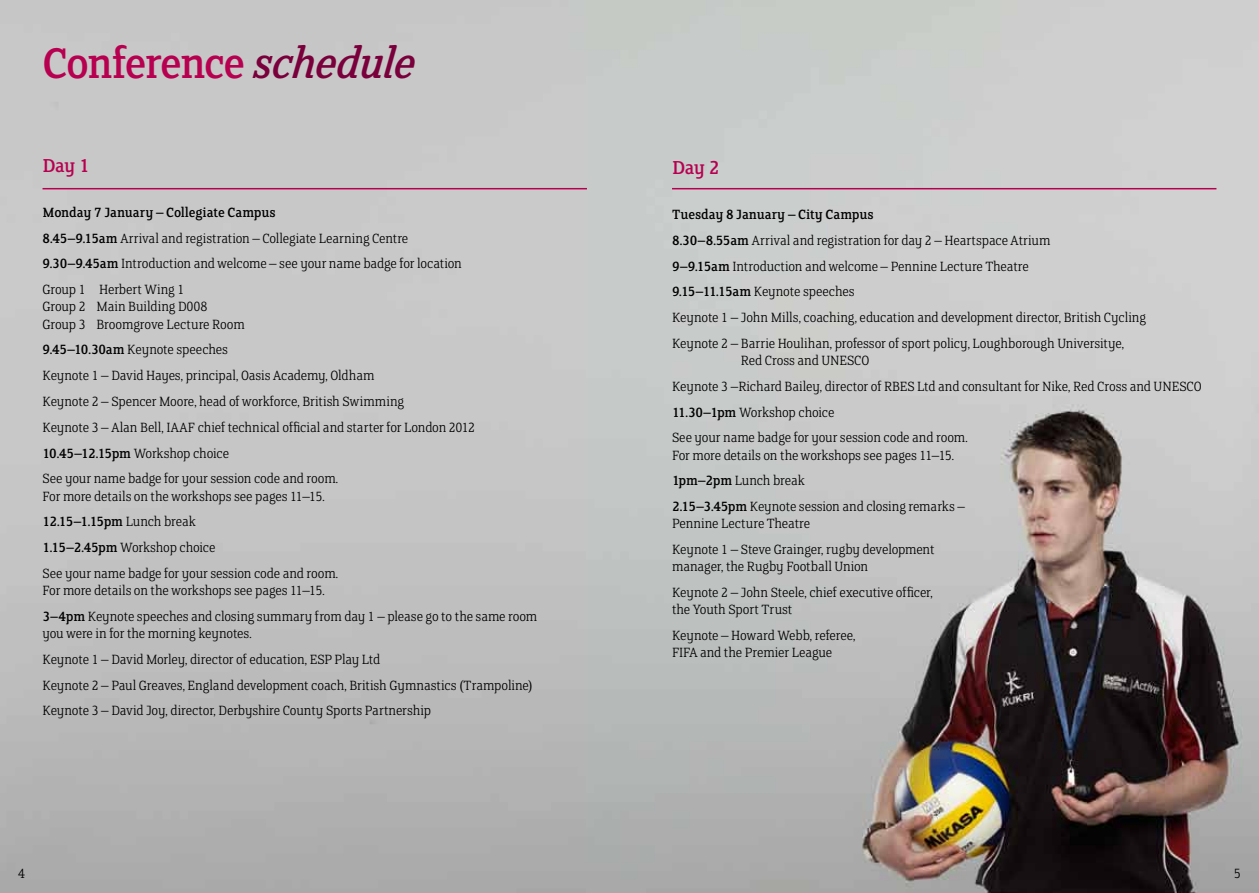
<style>
.page{position:relative;width:1259px;height:893px;background:#fff}
.page>*{position:absolute;margin:0;border:0;box-sizing:border-box;transform-origin:0 0}
.t1{font:48px "FS Clerkenwell";letter-spacing:-.035em;color:#b70050}
.t2{font:21px "FS Clerkenwell";letter-spacing:-.025em;color:#b70050}
.t3{font:300 15px/25.8px "FS Clerkenwell";letter-spacing:-.005em;color:#000}
.s1{font-style:italic;color:#7a003c}
.s2{font-weight:400}
</style>
<div class="page">
<img style="left:0;top:0;width:1259px;height:893px">
<hr style="left:43px;top:188px;width:544px;height:1px;background:#b70050">
<hr style="left:672px;top:188px;width:544px;height:1px;background:#b70050">
<h1 class="t1" style="left:43px;top:40px;width:375px">Conference <span class="s1">schedule</span></h1>
<h2 class="t2" style="left:43px;top:155px;width:49px">Day 1</h2>
<p class="t3" style="left:43px;top:199px;width:421px"><span class="s2">Monday 7 January – Collegiate Campus<br>8.45–9.15am</span> Arrival and registration – Collegiate Learning Centre <span class="s2">9.30–9.45am</span> Introduction and welcome – see your name badge for location Group 1 Herbert Wing 1</p>
<p class="t3" style="left:43px;top:298px;width:204px;line-height:17.2px">Group 2 Main Building D008<br>Group 3 Broomgrove Lecture Room</p>
<p class="t3" style="left:43px;top:337px;width:434px"><span class="s2">9.45–10.30am</span> Keynote speeches<br>Keynote 1 – David Hayes, principal, Oasis Academy, Oldham<br>Keynote 2 – Spencer Moore, head of workforce, British Swimming<br>Keynote 3 – Alan Bell, IAAF chief technical official and starter for London 2012<br><span class="s2">10.45–12.15pm</span> Workshop choice<br>See your name badge for your session code and room.</p>
<p class="t3" style="left:43px;top:483px;width:297px">For more details on the workshops see pages 11–15.<br><span class="s2">12.15–1.15pm</span> Lunch break<br><span class="s2">1.15–2.45pm</span> Workshop choice<br>See your name badge for your session code and room.</p>
<p class="t3" style="left:43px;top:578px;width:496px">For more details on the workshops see pages 11–15.<br><span class="s2">3–4pm</span> Keynote speeches and closing summary from day 1 – please go to the same room</p>
<p class="t3" style="left:43px;top:621px;width:492px">you were in for the morning keynotes.<br>Keynote 1 – David Morley, director of education, ESP Play Ltd<br>Keynote 2 – Paul Greaves, England development coach, British Gymnastics (Trampoline)<br>Keynote 3 – David Joy, director, Derbyshire County Sports Partnership</p>
<h2 class="t2" style="left:672px;top:158px;width:49px">Day 2</h2>
<p class="t3" style="left:672px;top:202px;width:475px"><span class="s2">Tuesday 8 January – City Campus<br>8.30–8.55am</span> Arrival and registration for day 2 – Heartspace Atrium<br><span class="s2">9–9.15am</span> Introduction and welcome – Pennine Lecture Theatre<br><span class="s2">9.15–11.15am</span> Keynote speeches<br>Keynote 1 – John Mills, coaching, education and development director, British Cycling Keynote 2 – Barrie Houlihan, professor of sport policy, Loughborough Universitye,</p>
<p class="t3" style="left:672px;top:348px;width:531px;text-indent:69px">Red Cross and UNESCO<br>Keynote 3 –Richard Bailey, director of RBES Ltd and consultant for Nike, Red Cross and UNESCO <span class="s2">11.30–1pm</span> Workshop choice<br>See your name badge for your session code and room.</p>
<p class="t3" style="left:672px;top:442px;width:294px">For more details on the workshops see pages 11–15.<br><span class="s2">1pm–2pm</span> Lunch break<br><span class="s2">2.15–3.45pm</span> Keynote session and closing remarks –</p>
<p class="t3" style="left:672px;top:511px;width:264px">Pennine Lecture Theatre<br>Keynote 1 – Steve Grainger, rugby development</p>
<p class="t3" style="left:672px;top:554px;width:262px">manager, the Rugby Football Union<br>Keynote 2 – John Steele, chief executive officer,</p>
<p class="t3" style="left:672px;top:597px;width:185px">the Youth Sport Trust<br>Keynote – Howard Webb, referee,</p>
<p class="t3" style="left:672px;top:640px;width:162px">FIFA and the Premier League</p>
<p class="t3" style="left:18px;top:861px;width:9px">4</p>
<p class="t3" style="left:1233px;top:861px;width:9px">5</p>
</div>
